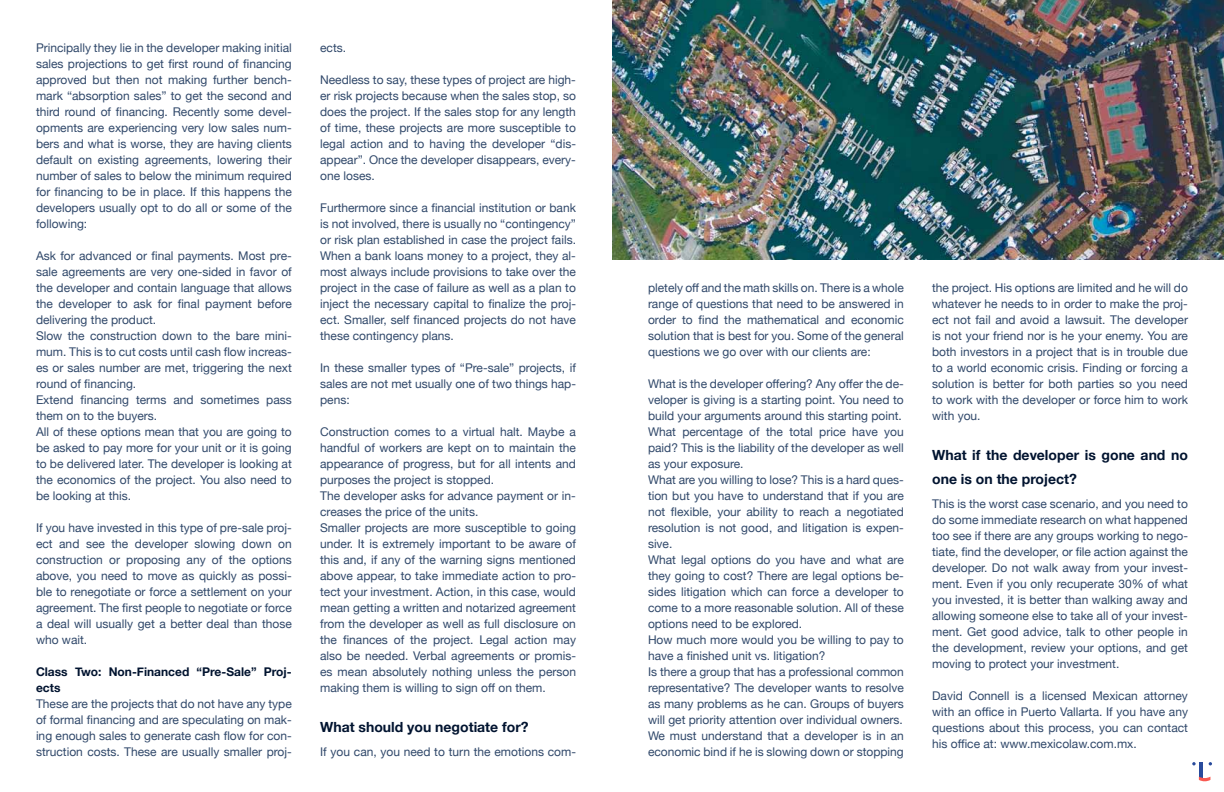
<style>
.page{position:relative;width:1224px;height:792px;background:#fff}
.page>*{position:absolute;margin:0;border:0;box-sizing:border-box;transform-origin:0 0}
.t1{font:700 14px/24px "Helvetica Neue";color:#00132f}
.t2{font:12px/16px "Helvetica Neue";color:#30486a;text-align:justify}
.t3{font:700 12px/16px "Helvetica Neue";color:#00132f}
</style>
<div class="page">
<svg style="left:1192px;top:762px;width:4px;height:3px"></svg>
<hr style="left:1199px;top:763px;width:3px;height:16px;background:#294b9c">
<svg style="left:1199px;top:777px;width:11px;height:5px"></svg>
<img style="left:612px;top:0;width:612px;height:260px">
<p class="t2" style="left:36px;top:40px;width:257px">Principally they lie in the developer making initial sales projections to get first round of financing approved but then not making further bench&shy;mark “absorption sales” to get the second and third round of financing. Recently some devel&shy;opments are experiencing very low sales num&shy;bers and what is worse, they are having clients default on existing agreements, lowering their number of sales to below the minimum required for financing to be in place. If this happens the developers usually opt to do all or some of the following:</p>
<p class="t2" style="left:36px;top:248px;width:257px;text-align:left">Ask for advanced or final payments. Most pre&shy;sale agreements are very one-sided in favor of the developer and contain language that allows the developer to ask for final payment before delivering the product.<br>Slow the construction down to the bare mini&shy;mum. This is to cut costs until cash flow increas&shy;es or sales number are met, triggering the next round of financing.<br>Extend financing terms and sometimes pass them on to the buyers.<br>All of these options mean that you are going to be asked to pay more for your unit or it is going to be delivered later. The developer is looking at the economics of the project. You also need to be looking at this.</p>
<p class="t2" style="left:36px;top:520px;width:257px">If you have invested in this type of pre-sale proj&shy;ect and see the developer slowing down on construction or proposing any of the options above, you need to move as quickly as possi&shy;ble to renegotiate or force a settlement on your agreement. The first people to negotiate or force a deal will usually get a better deal than those who wait.</p>
<p class="t3" style="left:36px;top:664px;width:257px">Class Two: Non-Financed “Pre-Sale” Proj&shy;ects</p>
<p class="t2" style="left:36px;top:696px;width:257px">These are the projects that do not have any type of formal financing and are speculating on mak&shy;ing enough sales to generate cash flow for con&shy;struction costs. These are usually smaller proj-</p>
<p class="t2" style="left:320px;top:40px;width:28px">ects.</p>
<p class="t2" style="left:320px;top:72px;width:257px">Needless to say, these types of project are high&shy;er risk projects because when the sales stop, so does the project. If the sales stop for any length of time, these projects are more susceptible to legal action and to having the developer “dis&shy;appear”. Once the developer disappears, every&shy;one loses.</p>
<p class="t2" style="left:320px;top:200px;width:257px">Furthermore since a financial institution or bank is not involved, there is usually no “contingency” or risk plan established in case the project fails.<br>When a bank loans money to a project, they al&shy;most always include provisions to take over the project in the case of failure as well as a plan to inject the necessary capital to finalize the proj&shy;ect. Smaller, self financed projects do not have these contingency plans.</p>
<p class="t2" style="left:320px;top:360px;width:257px">In these smaller types of “Pre-sale” projects, if sales are not met usually one of two things hap&shy;pens:</p>
<p class="t2" style="left:320px;top:424px;width:257px;text-align:left">Construction comes to a virtual halt. Maybe a handful of workers are kept on to maintain the appearance of progress, but for all intents and purposes the project is stopped.<br>The developer asks for advance payment or in&shy;creases the price of the units.<br>Smaller projects are more susceptible to going under. It is extremely important to be aware of this and, if any of the warning signs mentioned above appear, to take immediate action to pro&shy;tect your investment. Action, in this case, would mean getting a written and notarized agreement from the developer as well as full disclosure on the finances of the project. Legal action may also be needed. Verbal agreements or promis&shy;es mean absolutely nothing unless the person making them is willing to sign off on them.</p>
<p class="t1" style="left:320px;top:716px;width:210px">What should you negotiate for?</p>
<p class="t2" style="left:320px;top:744px;width:257px">If you can, you need to turn the emotions com-</p>
<p class="t2" style="left:648px;top:280px;width:257px">pletely off and the math skills on. There is a whole range of questions that need to be answered in order to find the mathematical and economic solution that is best for you. Some of the general questions we go over with our clients are:</p>
<p class="t2" style="left:648px;top:376px;width:257px;text-align:left">What is the developer offering? Any offer the de&shy;veloper is giving is a starting point. You need to build your arguments around this starting point.<br>What percentage of the total price have you paid? This is the liability of the developer as well as your exposure.<br>What are you willing to lose? This is a hard ques&shy;tion but you have to understand that if you are not flexible, your ability to reach a negotiated resolution is not good, and litigation is expen&shy;sive.<br>What legal options do you have and what are they going to cost? There are legal options be&shy;sides litigation which can force a developer to come to a more reasonable solution. All of these options need to be explored.<br>How much more would you be willing to pay to have a finished unit vs. litigation?<br>Is there a group that has a professional common representative? The developer wants to resolve as many problems as he can. Groups of buyers will get priority attention over individual owners.<br>We must understand that a developer is in an economic bind if he is slowing down or stopping</p>
<p class="t2" style="left:932px;top:280px;width:257px">the project. His options are limited and he will do whatever he needs to in order to make the proj&shy;ect not fail and avoid a lawsuit. The developer is not your friend nor is he your enemy. You are both investors in a project that is in trouble due to a world economic crisis. Finding or forcing a solution is better for both parties so you need to work with the developer or force him to work with you.</p>
<p class="t1" style="left:932px;top:444px;width:257px">What if the developer is gone and no one is on the project?</p>
<p class="t2" style="left:932px;top:496px;width:257px">This is the worst case scenario, and you need to do some immediate research on what happened too see if there are any groups working to nego&shy;tiate, find the developer, or file action against the developer. Do not walk away from your invest&shy;ment. Even if you only recuperate 30% of what you invested, it is better than walking away and allowing someone else to take all of your invest&shy;ment. Get good advice, talk to other people in the development, review your options, and get moving to protect your investment.</p>
<p class="t2" style="left:932px;top:688px;width:257px">David Connell is a licensed Mexican attorney with an office in Puerto Vallarta. If you have any questions about this process, you can contact his office at: www.mexicolaw.com.mx.</p>
</div>
